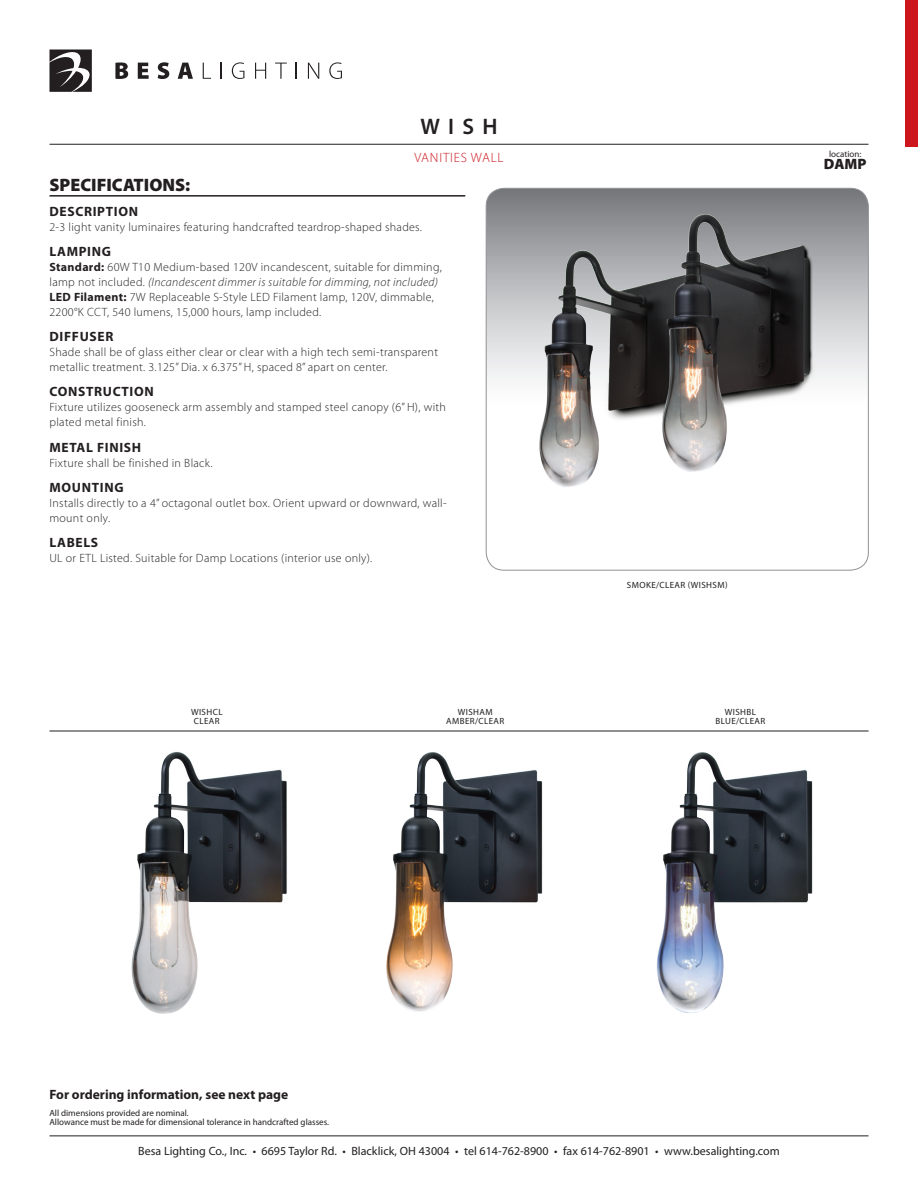
<style>
.page{position:relative;width:918px;height:1188px;background:#fff}
.page>*{position:absolute;margin:0;border:0;box-sizing:border-box;transform-origin:0 0}
.t1{font:600 22.5px "Myriad Pro";color:#231f20}
.t2{font:900 18px "Myriad Pro";color:#231f20}
.t3{font:900 15px "Myriad Pro";color:#231f20}
.t4{font:700 13.5px "Myriad Pro";letter-spacing:.05em;color:#231f20}
.t5{font:700 13.5px "Myriad Pro";color:#231f20}
.t6{font:300 13.5px "Myriad Pro";letter-spacing:.06em;color:#cd151d}
.t7{font:300 12px/15px "Myriad Pro";letter-spacing:.025em;color:#231f20}
.t8{font:12px "Myriad Pro";color:#231f20}
.t9{font:9px/9px "Myriad Pro";color:#231f20}
.t10{font:9px/9px "Myriad Pro";letter-spacing:.045em;color:#231f20;text-align:center}
.s1{font-weight:700}
.s2{font-style:italic}
</style>
<div class="page">
<hr style="left:50px;top:1136px;width:818px;height:1px;background:#231f20">
<svg style="left:115px;top:62px;width:13px;height:17px"></svg>
<svg style="left:138px;top:63px;width:11px;height:16px"></svg>
<svg style="left:158px;top:62px;width:11px;height:17px"></svg>
<svg style="left:178px;top:63px;width:15px;height:16px"></svg>
<svg style="left:203px;top:63px;width:8px;height:16px"></svg>
<svg style="left:221px;top:63px;width:1px;height:16px"></svg>
<svg style="left:232px;top:62px;width:12px;height:17px"></svg>
<svg style="left:255px;top:63px;width:11px;height:16px"></svg>
<svg style="left:275px;top:63px;width:12px;height:16px"></svg>
<svg style="left:296px;top:63px;width:1px;height:16px"></svg>
<svg style="left:308px;top:63px;width:11px;height:16px"></svg>
<svg style="left:329px;top:62px;width:13px;height:17px"></svg>
<svg style="left:50px;top:50px;width:42px;height:42px"></svg>
<hr style="left:50px;top:144px;width:818px;height:1px;background:#231f20">
<div style="left:905px;top:1px;width:13px;height:146px;background:#cd151d"></div>
<img style="left:386px;top:752px;width:157px;height:260px">
<img style="left:131px;top:751px;width:156px;height:263px">
<img style="left:656px;top:752px;width:157px;height:261px">
<svg style="left:486px;top:188px;width:382px;height:382px"></svg>
<hr style="left:50px;top:195px;width:415px;height:2px;background:#231f20">
<hr style="left:50px;top:731px;width:819px;height:1px;background:#231f20">
<img style="left:485px;top:207px;width:384px;height:351px">
<h1 class="t1" style="left:420px;top:113px;width:79px">Wish</h1>
<p class="t6" style="left:414px;top:149px;width:91px">Vanities wall</p>
<p class="t9" style="left:829px;top:149px;width:34px">location:</p>
<p class="t3" style="left:824px;top:154px;width:44px">DAMP</p>
<h2 class="t2" style="left:50px;top:172px;width:142px">SPECIFICATIONS:</h2>
<p class="t4" style="left:50px;top:202px;width:90px">DESCRIPTION</p>
<p class="t7" style="left:50px;top:219px;width:374px">2-3 light vanity luminaires featuring handcrafted teardrop-shaped shades.</p>
<p class="t4" style="left:50px;top:243px;width:63px">LAMPING</p>
<p class="t7" style="left:50px;top:259px;width:394px"><span class="s1">Standard:</span> 60W T10 Medium-based 120V incandescent, suitable for dimming, lamp not included. <span class="s2">(Incandescent dimmer is suitable for dimming, not included)<br></span><span class="s1">LED Filament:</span> 7W Replaceable S-Style LED Filament lamp, 120V, dimmable, 2200°K CCT, 540 lumens, 15,000 hours, lamp included.</p>
<p class="t4" style="left:50px;top:328px;width:65px">DIFFUSER</p>
<p class="t7" style="left:50px;top:345px;width:390px">Shade shall be of glass either clear or clear with a high tech semi-transparent metallic treatment. 3.125” Dia. x 6.375” H, spaced 8” apart on center.</p>
<p class="t4" style="left:50px;top:383px;width:106px">CONSTRUCTION</p>
<p class="t7" style="left:50px;top:400px;width:398px">Fixture utilizes gooseneck arm assembly and stamped steel canopy (6” H), with plated metal finish.</p>
<p class="t4" style="left:50px;top:438px;width:93px">METAL FINISH</p>
<p class="t7" style="left:50px;top:455px;width:165px">Fixture shall be finished in Black.</p>
<p class="t4" style="left:50px;top:478px;width:76px">MOUNTING</p>
<p class="t7" style="left:50px;top:495px;width:399px">Installs directly to a 4” octagonal outlet box. Orient upward or downward, wall&shy;mount only.</p>
<p class="t4" style="left:50px;top:534px;width:50px">LABELS</p>
<p class="t7" style="left:50px;top:550px;width:324px">UL or ETL Listed. Suitable for Damp Locations (interior use only).</p>
<p class="t10" style="left:627px;top:580px;width:102px">smoke/clear (wishsm)</p>
<p class="t10" style="left:191px;top:708px;width:33px">wishcl clear</p>
<p class="t10" style="left:446px;top:708px;width:60px">wisham amber/clear</p>
<p class="t10" style="left:716px;top:708px;width:51px">wishbl blue/clear</p>
<p class="t5" style="left:50px;top:1086px;width:240px">For ordering information, see next page</p>
<p class="t9" style="left:50px;top:1108px;width:281px">All dimensions provided are nominal.<br>Allowance must be made for dimensional tolerance in handcrafted glasses.</p>
<p class="t8" style="left:138px;top:1144px;width:643px">Besa Lighting Co., Inc. • 6695 Taylor Rd. • Blacklick, OH 43004 • tel 614-762-8900 • fax 614-762-8901 • www.besalighting.com</p>
</div>
